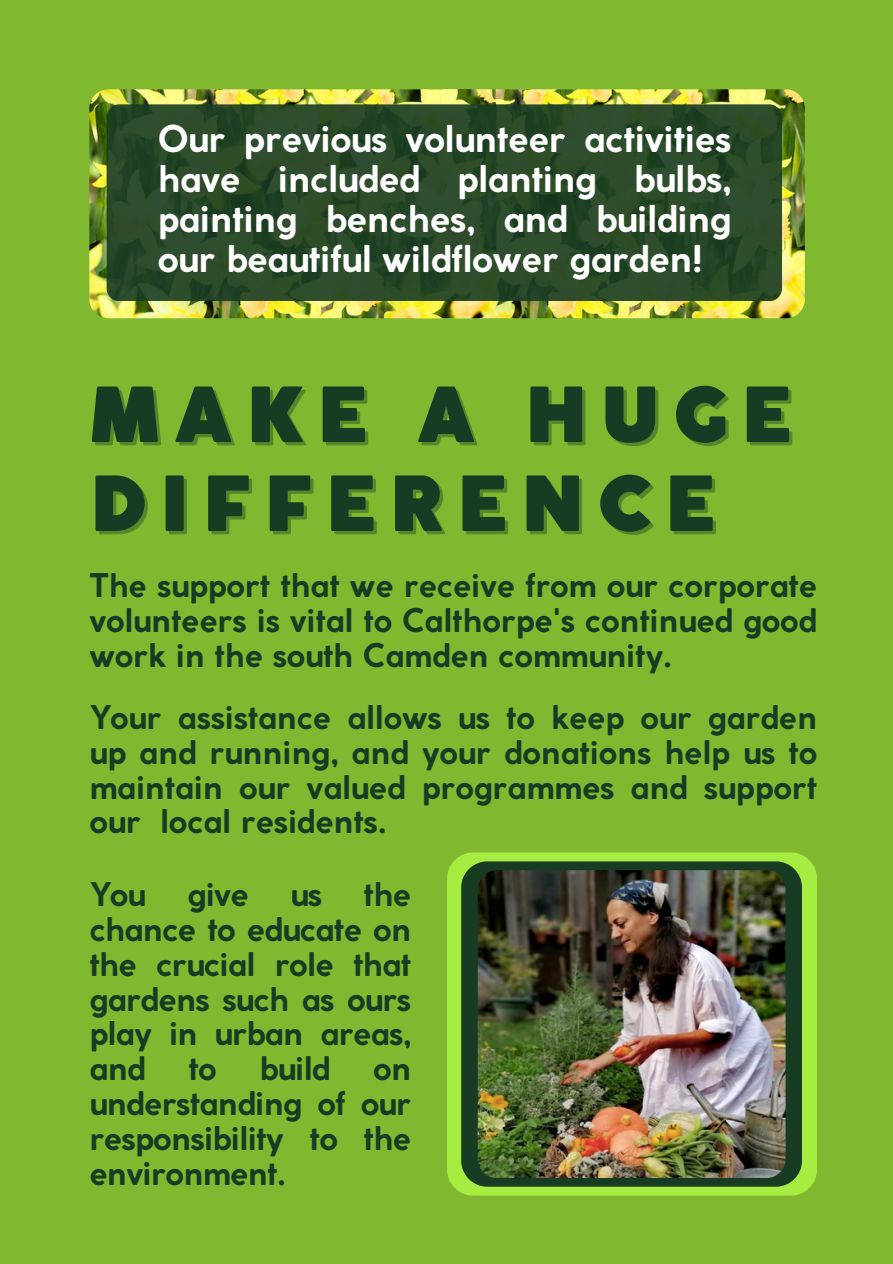
<style>
.page{position:relative;width:893px;height:1264px;background:#fff}
.page>*{position:absolute;margin:0;border:0;box-sizing:border-box;transform-origin:0 0}
.t1{font:900 74.85px "Coco Gothic";letter-spacing:.165em;color:#183b23}
.t2{font:700 36.45px/40px "Coco Gothic";letter-spacing:-.015em;color:#fff;text-align:justify}
.t3{font:700 32.25px/34.8px "Coco Gothic";letter-spacing:-.025em;color:#183b23;text-align:justify}
</style>
<div class="page">
<div style="left:0;top:0;width:892px;height:1263px;background:#80b930"></div>
<img style="left:397px;top:89px;width:407px;height:229px;border-radius:19px">
<img style="left:89px;top:89px;width:407px;height:229px;border-radius:19px">
<svg style="left:107px;top:104px;width:674px;height:197px;background:#294928"></svg>
<div style="left:447px;top:852px;width:370px;height:343px;background:#a5ed40;border-radius:26px"></div>
<div style="left:461px;top:861px;width:340px;height:325px;background:#183b23;border-radius:26px"></div>
<img style="left:477px;top:870px;width:308px;height:307px;border-radius:19px">
<h2 class="t2" style="left:158px;top:122px;width:575px">Our previous volunteer activities have included planting bulbs, painting benches, and building our beautiful wildflower garden!</h2>
<h1 class="t1" style="left:89px;top:386px;width:704px">MAKE A HUGE</h1>
<p class="t1" style="left:89px;top:475px;width:628px">DIFFERENCE</p>
<p class="t3" style="left:89px;top:571px;width:729px">The support that we receive from our corporate volunteers is vital to Calthorpe's continued good work in the south Camden community.</p>
<p class="t3" style="left:89px;top:702px;width:729px">Your assistance allows us to keep our garden up and running, and your donations help us to maintain our valued programmes and support our local residents.</p>
<p class="t3" style="left:89px;top:879px;width:323px;text-indent:274px">the chance to educate on the crucial role that gardens such as ours play in urban areas, and</p>
<p class="t3" style="left:89px;top:879px;width:58px">You</p>
<p class="t3" style="left:187px;top:879px;width:63px">give</p>
<p class="t3" style="left:290px;top:879px;width:33px">us</p>
<p class="t3" style="left:188px;top:1054px;width:30px">to</p>
<p class="t3" style="left:259px;top:1054px;width:73px">build</p>
<p class="t3" style="left:89px;top:1054px;width:323px;text-indent:284px">on understanding of our responsibility to the environment.</p>
</div>
